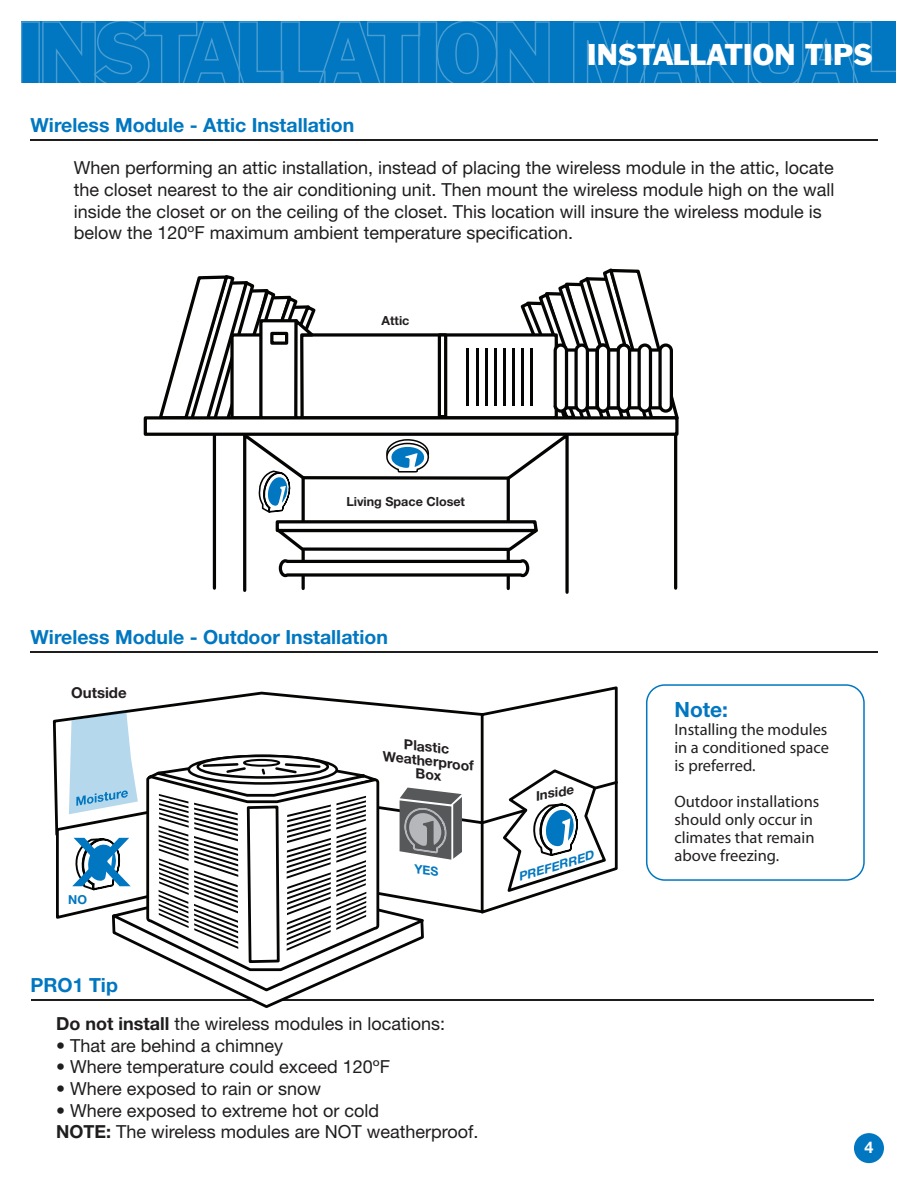
<style>
.page{position:relative;width:918px;height:1188px;background:#fff}
.page>*{position:absolute;margin:0;border:0;box-sizing:border-box;transform-origin:0 0}
.t1{font:27.6px "Franklin Gothic BT";color:#fff}
.t2{font:700 21px "Helvetica Neue";color:#0077c0}
.t3{font:700 19.5px "Helvetica Neue";color:#0077c0}
.t4{font:18px/21.6px "Helvetica Neue";color:#201d1e}
.t5{font:16.5px/18px "Myriad Pro";color:#231f20;text-align:justify}
.t6{font:700 16.2px "Helvetica Neue";color:#fff}
.t7{font:700 15px "Helvetica Neue";color:#231f20}
.t8{font:700 13.95px/14px "Helvetica Neue";color:#231f20;text-align:center}
.t9{font:italic 700 13.05px "Helvetica Neue";color:#231f20}
.t10{font:700 12.6px "Helvetica Neue";color:#231f20}
.t11{font:700 12.45px "Helvetica Neue";color:#0077c0}
.t12{font:italic 700 11.85px "Helvetica Neue";color:#0077c0;scale:1.08 1}
.s1{font-weight:700}
</style>
<div class="page">
<div style="left:854px;top:1133px;width:30px;height:30px;background:#0077c0;border-radius:50%"></div>
<div style="left:22px;top:21px;width:874px;height:62px;background:#0077c0"></div>
<svg style="left:42px;top:21px;width:379px;height:62px"></svg>
<div style="left:418px;top:21px;width:19px;height:65px;border:1px solid #fff"></div>
<svg style="left:436px;top:21px;width:114px;height:65px"></svg>
<svg style="left:573px;top:21px;width:323px;height:62px"></svg>
<hr style="left:31px;top:140px;width:847px;height:1px;background:#201d1e">
<hr style="left:31px;top:651px;width:847px;height:2px;background:#201d1e">
<hr style="left:31px;top:999px;width:843px;height:2px;background:#201d1e">
<hr style="left:302px;top:478px;width:3px;height:111px;background:#040503">
<hr style="left:507px;top:478px;width:3px;height:111px;background:#040503">
<hr style="left:213px;top:434px;width:3px;height:154px;background:#040503">
<hr style="left:674px;top:434px;width:3px;height:154px;background:#040503">
<svg style="left:143px;top:268px;width:536px;height:311px"></svg>
<svg style="left:52px;top:691px;width:427px;height:97px"></svg>
<svg style="left:54px;top:788px;width:425px;height:131px"></svg>
<svg style="left:479px;top:686px;width:139px;height:228px"></svg>
<div style="left:646px;top:684px;width:219px;height:197px;border:2px solid #0077c0;border-radius:18px"></div>
<svg style="left:69px;top:712px;width:393px;height:296px"></svg>
<p class="t3" style="left:31px;top:113px;width:325px">Wireless Module - Attic Installation</p>
<h1 class="t1" style="left:587px;top:38px;width:288px">INSTALLATION TIPS</h1>
<p class="t4" style="left:74px;top:157px;width:762px">When performing an attic installation, instead of placing the wireless module in the attic, locate the closet nearest to the air conditioning unit. Then mount the wireless module high on the wall inside the closet or on the ceiling of the closet. This location will insure the wireless module is below the 120ºF maximum ambient temperature specification.</p>
<p class="t10" style="left:382px;top:313px;width:29px">Attic</p>
<p class="t10" style="left:346px;top:493px;width:120px">Living Space Closet</p>
<p class="t3" style="left:31px;top:625px;width:359px">Wireless Module - Outdoor Installation</p>
<p class="t7" style="left:71px;top:683px;width:57px">Outside</p>
<p class="t11" style="left:68px;top:891px;width:20px">NO</p>
<p class="t3" style="left:31px;top:973px;width:89px">PRO1 Tip</p>
<p class="t8" style="left:386px;top:735px;width:93px;rotate:6deg">Plastic<br>Weatherproof<br>Box</p>
<p class="t4" style="left:56px;top:1013px;width:390px"><span class="s1">Do not install</span> the wireless modules in locations:</p>
<p class="t4" style="left:56px;top:1034px;width:229px">• That are behind a chimney</p>
<p class="t4" style="left:56px;top:1056px;width:336px">• Where temperature could exceed 120ºF</p>
<p class="t4" style="left:56px;top:1078px;width:267px">• Where exposed to rain or snow</p>
<p class="t4" style="left:56px;top:1099px;width:424px">• Where exposed to extreme hot or cold<br><span class="s1">NOTE:</span> The wireless modules are NOT weatherproof.</p>
<p class="t9" style="left:534px;top:788px;width:40px;rotate:-10deg">Inside</p>
<p class="t12" style="left:516px;top:870px;width:74px;rotate:-17deg">PREFERRED</p>
<p class="t2" style="left:674px;top:696px;width:55px">Note:</p>
<p class="t5" style="left:674px;top:720px;width:156px">Installing the modules in a conditioned space is preferred.</p>
<p class="t5" style="left:674px;top:792px;width:146px;text-align:left">Outdoor installations should only occur in climates that remain above freezing.</p>
<p class="t6" style="left:864px;top:1137px;width:10px">4</p>
</div>
